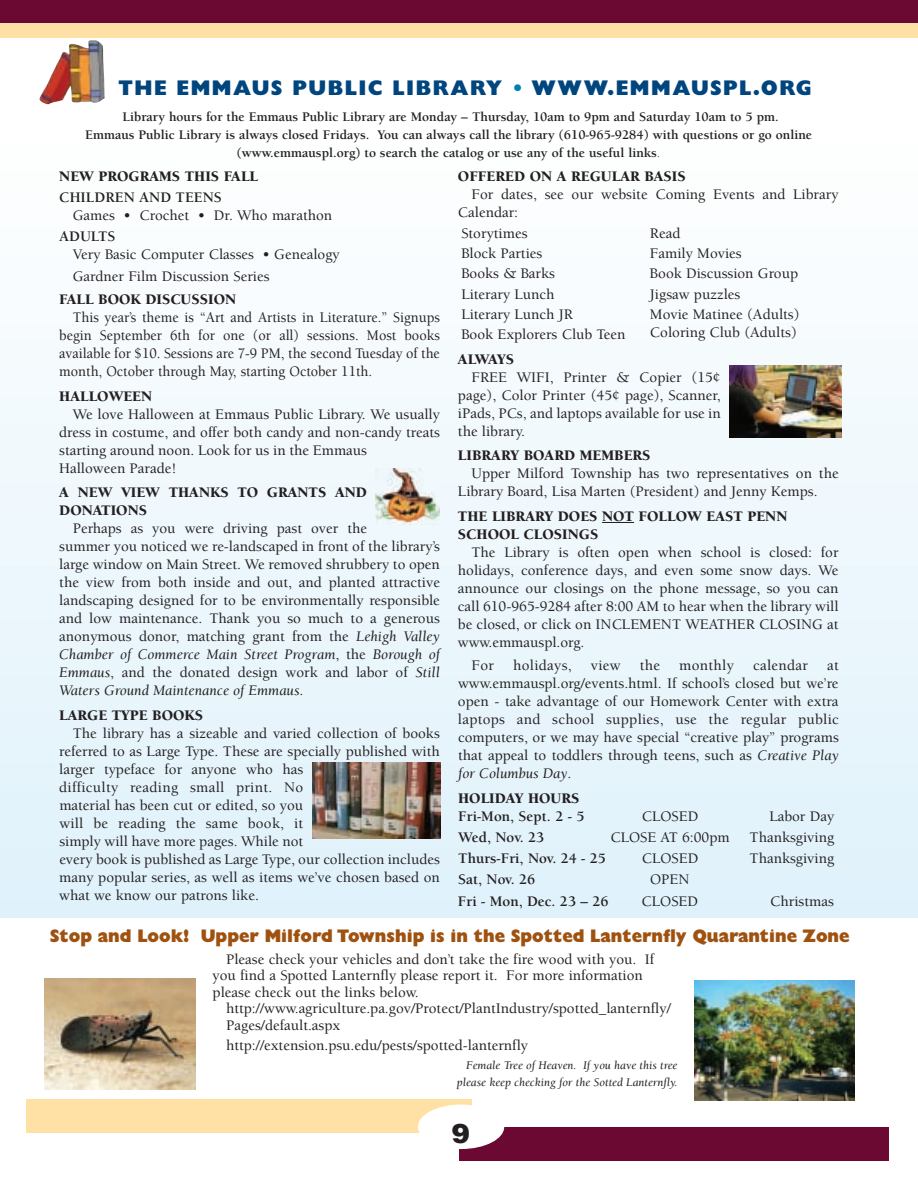
<style>
.page{position:relative;width:918px;height:1188px;background:#fff}
.page>*{position:absolute;margin:0;border:0;box-sizing:border-box;transform-origin:0 0}
.t1{font:900 27px "Helvetica";color:#231f20}
.t2{font:21px "Gill Sans Extra Bold Display";letter-spacing:.075em;color:#01457f}
.t3{font:18px "Gill Sans Extra Bold Display";color:#9f5210}
.t4{font:500 15px/18px "Berkeley";color:#231f20}
.t5{font:900 15px/18px "Berkeley";color:#231f20}
.t6{font:500 15px/18px "Berkeley";color:#231f20;text-align:justify;scale:.95 1}
.t7{font:700 15px "Berkeley";color:#231f20}
.t8{font:500 15px "Berkeley";letter-spacing:.02em;color:#231f20}
.t9{font:700 13.5px/18px "Berkeley";color:#231f20;text-align:center}
.t10{font:italic 12px/16.5px "Berkeley";color:#231f20;text-align:right}
.s1{color:#007fb4}
.s2{font-weight:400}
.s3{font-weight:400;font-style:italic}
</style>
<div class="page">
<div style="left:0;top:0;width:918px;height:35px;background:#6c0932"></div>
<div style="left:0;top:23px;width:918px;height:15px;background:#ffe1a5"></div>
<div style="left:26px;top:1100px;width:446px;height:33px;background:#ffe1a5"></div>
<div style="left:460px;top:1127px;width:429px;height:34px;background:#6c0932"></div>
<div style="left:418px;top:1105px;width:86px;height:44px;background:#fff;border-radius:50%"></div>
<div style="left:0;top:136px;width:918px;height:781px;background:linear-gradient(to bottom,#feffff,#dff1fa)"></div>
<img style="left:40px;top:40px;width:65px;height:64px">
<hr style="left:602px;top:522px;width:32px;height:1px;background:#231f20">
<img style="left:375px;top:468px;width:65px;height:57px">
<img style="left:312px;top:763px;width:129px;height:75px">
<img style="left:729px;top:365px;width:113px;height:72px">
<img style="left:45px;top:978px;width:150px;height:112px">
<img style="left:694px;top:981px;width:161px;height:119px">
<h2 class="t2" style="left:118px;top:81px;width:695px">THE EMMAUS PUBLIC LIBRARY <span class="s1">•</span> WWW.EMMAUSPL.ORG</h2>
<p class="t9" style="left:85px;top:109px;width:729px">Library hours for the Emmaus Public Library are Monday – Thursday, 10am to 9pm and Saturday 10am to 5 pm.<br>Emmaus Public Library is always closed Fridays. You can always call the library (610-965-9284) with questions or go online (www.emmauspl.org) to search the catalog or use any of the useful links<span class="s2">.</span></p>
<p class="t5" style="left:59px;top:169px;width:201px">NEW PROGRAMS THIS FALL</p>
<p class="t7" style="left:59px;top:192px;width:164px">CHILDREN AND TEENS</p>
<p class="t4" style="left:73px;top:208px;width:261px">Games • Crochet • Dr. Who marathon</p>
<p class="t7" style="left:59px;top:231px;width:58px">ADULTS</p>
<p class="t4" style="left:73px;top:245px;width:269px;line-height:21.3px">Very Basic Computer Classes • Genealogy<br>Gardner Film Discussion Series</p>
<p class="t5" style="left:59px;top:292px;width:178px">FALL BOOK DISCUSSION</p>
<p class="t6" style="left:59px;top:310px;width:402px;text-indent:13px">This year’s theme is “Art and Artists in Literature.” Signups begin September 6th for one (or all) sessions. Most books available for $10. Sessions are 7-9 PM, the second Tuesday of the month, October through May, starting October 11th.</p>
<p class="t5" style="left:59px;top:388px;width:95px">HALLOWEEN</p>
<p class="t4" style="left:59px;top:406px;width:382px;text-indent:13px">We love Halloween at Emmaus Public Library. We usually dress in costume, and offer both candy and non-candy treats starting around noon. Look for us in the Emmaus<br>Halloween Parade!</p>
<p class="t5" style="left:59px;top:485px;width:309px">A NEW VIEW THANKS TO GRANTS AND<br>DONATIONS</p>
<p class="t4" style="left:59px;top:521px;width:382px;text-indent:14px">Perhaps as you were driving past over the<br>summer you noticed we re-landscaped in front of the library’s large window on Main Street. We removed shrubbery to open the view from both inside and out, and planted attractive landscaping designed for to be environmentally responsible and low maintenance. Thank you so much to a generous anonymous donor, matching grant from the <span class="s3">Lehigh Valley Chamber of Commerce Main Street Program</span>, the <span class="s3">Borough of Emmaus</span>, and the donated design work and labor of <span class="s3">Still Waters Ground Maintenance of Emmaus</span>.</p>
<p class="t5" style="left:59px;top:707px;width:145px">LARGE TYPE BOOKS</p>
<p class="t4" style="left:59px;top:725px;width:382px;text-indent:14px">The library has a sizeable and varied collection of books referred to as Large Type. These are specially published with larger typeface for anyone who has<br>difficulty reading small print. No<br>material has been cut or edited, so you<br>will be reading the same book, it<br>simply will have more pages. While not<br>every book is published as Large Type, our collection includes many popular series, as well as items we’ve chosen based on what we know our patrons like.</p>
<p class="t5" style="left:458px;top:169px;width:229px">OFFERED ON A REGULAR BASIS</p>
<p class="t4" style="left:458px;top:187px;width:382px;text-indent:14px">For dates, see our website Coming Events and Library<br>Calendar:</p>
<p class="t4" style="left:461px;top:225px;width:166px;line-height:20.1px">Storytimes<br>Block Parties<br>Books &amp; Barks<br>Literary Lunch<br>Literary Lunch JR<br>Book Explorers Club Teen</p>
<p class="t4" style="left:650px;top:225px;width:151px;line-height:20.1px">Read<br>Family Movies<br>Book Discussion Group<br>Jigsaw puzzles<br>Movie Matinee (Adults)</p>
<p class="t4" style="left:650px;top:324px;width:148px">Coloring Club (Adults)</p>
<p class="t5" style="left:458px;top:351px;width:58px">ALWAYS</p>
<p class="t4" style="left:458px;top:369px;width:264px;text-align:justify;text-indent:13px">FREE WIFI, Printer &amp; Copier (15¢ page), Color Printer (45¢ page), Scanner, iPads, PCs, and laptops available for use in the library.</p>
<p class="t5" style="left:458px;top:448px;width:194px">LIBRARY BOARD MEMBERS</p>
<p class="t4" style="left:458px;top:466px;width:382px;text-indent:13px">Upper Milford Township has two representatives on the<br>Library Board, Lisa Marten (President) and Jenny Kemps.</p>
<p class="t5" style="left:458px;top:508px;width:331px">THE LIBRARY DOES NOT FOLLOW EAST PENN<br>SCHOOL CLOSINGS</p>
<p class="t4" style="left:458px;top:544px;width:382px;text-align:justify;text-indent:14px">The Library is often open when school is closed: for holidays, conference days, and even some snow days. We announce our closings on the phone message, so you can call 610-965-9284 after 8:00 AM to hear when the library will be closed, or click on INCLEMENT WEATHER CLOSING at www.emmauspl.org.</p>
<p class="t4" style="left:471px;top:658px;width:24px">For</p>
<p class="t8" style="left:513px;top:660px;width:60px">holidays,</p>
<p class="t4" style="left:591px;top:658px;width:31px">view</p>
<p class="t4" style="left:640px;top:658px;width:22px">the</p>
<p class="t8" style="left:679px;top:660px;width:56px">monthly</p>
<p class="t8" style="left:753px;top:660px;width:56px">calendar</p>
<p class="t4" style="left:458px;top:658px;width:382px;text-align:justify;text-indent:369px">at www.emmauspl.org/events.html. If school’s closed but we’re open - take advantage of our Homework Center with extra laptops and school supplies, use the regular public computers, or we may have special “creative play” programs that appeal to toddlers through teens, such as <span class="s3">Creative Play for Columbus Day</span>.</p>
<p class="t5" style="left:458px;top:790px;width:123px">HOLIDAY HOURS</p>
<p class="t7" style="left:458px;top:810px;width:128px">Fri-Mon, Sept. 2 - 5</p>
<p class="t4" style="left:642px;top:808px;width:58px">CLOSED</p>
<p class="t4" style="left:769px;top:808px;width:66px">Labor Day</p>
<p class="t7" style="left:458px;top:831px;width:88px">Wed, Nov. 23</p>
<p class="t4" style="left:610px;top:830px;width:121px">CLOSE AT 6:00pm</p>
<p class="t4" style="left:750px;top:830px;width:86px">Thanksgiving</p>
<p class="t7" style="left:458px;top:853px;width:149px">Thurs-Fri, Nov. 24 - 25</p>
<p class="t4" style="left:642px;top:851px;width:58px">CLOSED</p>
<p class="t4" style="left:750px;top:851px;width:86px">Thanksgiving</p>
<p class="t7" style="left:458px;top:874px;width:78px">Sat, Nov. 26</p>
<p class="t4" style="left:650px;top:872px;width:41px">OPEN</p>
<p class="t7" style="left:458px;top:895px;width:152px">Fri - Mon, Dec. 23 – 26</p>
<p class="t4" style="left:642px;top:893px;width:58px">CLOSED</p>
<p class="t4" style="left:770px;top:893px;width:65px">Christmas</p>
<p class="t3" style="left:50px;top:930px;width:801px">Stop and Look! Upper Milford Township is in the Spotted Lanternfly Quarantine Zone</p>
<p class="t4" style="left:213px;top:952px;width:443px;line-height:16.5px;text-indent:13px">Please check your vehicles and don’t take the fire wood with you. If you find a Spotted Lanternfly please report it. For more information please check out the links below.</p>
<p class="t4" style="left:226px;top:1002px;width:446px;line-height:16.5px">http://www.agriculture.pa.gov/Protect/PlantIndustry/spotted_lanternfly/<br>Pages/default.aspx</p>
<p class="t4" style="left:226px;top:1037px;width:303px">http://extension.psu.edu/pests/spotted-lanternfly</p>
<p class="t10" style="left:457px;top:1058px;width:222px">Female Tree of Heaven. If you have this tree please keep checking for the Sotted Lanternfly.</p>
<h1 class="t1" style="left:452px;top:1124px;width:20px">9</h1>
</div>
